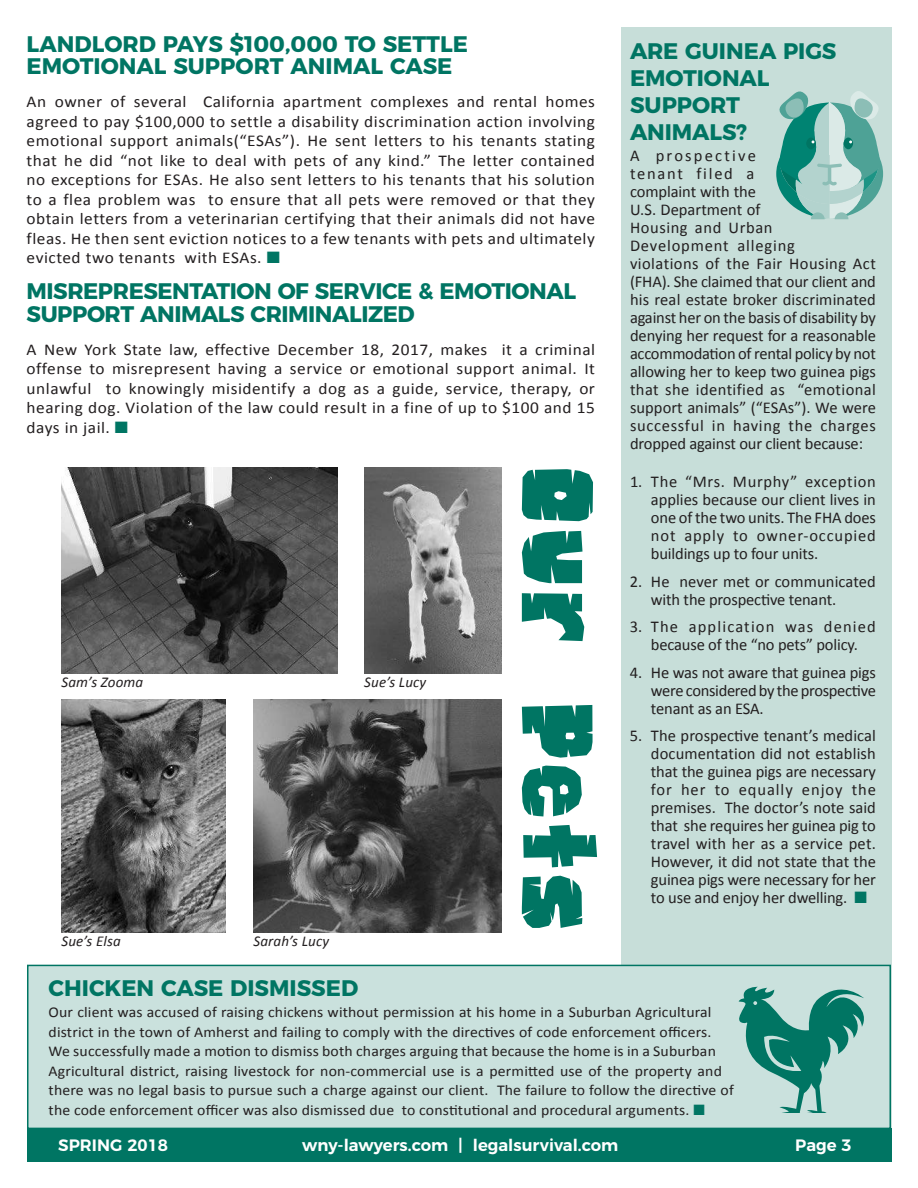
<style>
.page{position:relative;width:918px;height:1188px;background:#fff}
.page>*{position:absolute;margin:0;border:0;box-sizing:border-box;transform-origin:0 0}
.t1{font:74.85px "CUTE ANIMAL";letter-spacing:-.005em;color:#007563}
.t2{font:700 22.5px/27px "Montserrat";letter-spacing:-.01em;color:#007563}
.t3{font:16.5px/18px "Calibri";color:#231f20;text-align:justify}
.t4{font:16.5px/19.5px "Calibri";color:#231f20;text-align:justify;scale:1.05 1}
.t5{font:600 16.5px "Montserrat";color:#fff}
.t6{font:15px/19.5px "Calibri";letter-spacing:.01em;color:#231f20;scale:1.05 1}
.t7{font:italic 15px "Calibri";letter-spacing:.01em;color:#231f20}
.s1{color:#007563}
</style>
<div class="page">
<div style="left:621px;top:27px;width:270px;height:1101px;background:#c7ded9"></div>
<div style="left:27px;top:1128px;width:864px;height:34px;background:#007563"></div>
<div style="left:28px;top:965px;width:862px;height:163px;background:#cae1dd"></div>
<div style="left:27px;top:965px;width:864px;height:164px;border:2px solid #007563"></div>
<svg style="left:739px;top:987px;width:125px;height:125px"></svg>
<svg style="left:776px;top:91px;width:107px;height:128px"></svg>
<img style="left:62px;top:467px;width:275px;height:206px">
<img style="left:253px;top:700px;width:248px;height:232px">
<img style="left:62px;top:700px;width:164px;height:232px">
<img style="left:364px;top:467px;width:137px;height:206px">
<h2 class="t2" style="left:27px;top:33px;width:443px;line-height:22.5px">LANDLORD PAYS $100,000 TO SETTLE<br>EMOTIONAL SUPPORT ANIMAL CASE</h2>
<p class="t4" style="left:27px;top:91px;width:543px">An owner of several California apartment complexes and rental homes agreed to pay $100,000 to settle a disability discrimination action involving emotional support animals(“ESAs”). He sent letters to his tenants stating that he did “not like to deal with pets of any kind.” The letter contained no exceptions for ESAs. He also sent letters to his tenants that his solution to a flea problem was to ensure that all pets were removed or that they obtain letters from a veterinarian certifying that their animals did not have fleas. He then sent eviction notices to a few tenants with pets and ultimately evicted two tenants with ESAs. <span class="s1">■</span></p>
<h2 class="t2" style="left:27px;top:280px;width:551px;line-height:22.5px">MISREPRESENTATION OF SERVICE &amp; EMOTIONAL<br>SUPPORT ANIMALS CRIMINALIZED</h2>
<p class="t4" style="left:27px;top:339px;width:543px">A New York State law, effective December 18, 2017, makes it a criminal offense to misrepresent having a service or emotional support animal. It unlawful to knowingly misidentify a dog as a guide, service, therapy, or hearing dog. Violation of the law could result in a fine of up to $100 and 15 days in jail. <span class="s1">■</span></p>
<p class="t7" style="left:62px;top:673px;width:83px">Sam’s Zooma</p>
<p class="t7" style="left:364px;top:673px;width:64px">Sue’s Lucy</p>
<p class="t7" style="left:62px;top:932px;width:61px">Sue’s Elsa</p>
<p class="t7" style="left:253px;top:932px;width:77px">Sarah’s Lucy</p>
<h1 class="t1" style="left:591px;top:464px;width:470px;rotate:90deg">Our Pets</h1>
<h2 class="t2" style="left:630px;top:38px;width:208px">ARE GUINEA PIGS<br>EMOTIONAL<br>SUPPORT<br>ANIMALS?</h2>
<p class="t3" style="left:630px;top:146px;width:248px;text-align:left">A prospective<br>tenant filed a<br>complaint with the<br>U.S. Department of<br>Housing and Urban<br>Development alleging<br>violations of the Fair Housing Act (FHA). She claimed that our client and his real estate broker discriminated against her on the basis of disability by denying her request for a reasonable accommodaion of rental policy by not allowing her to keep two guinea pigs that she identified as “emotional support animals” (“ESAs”). We were successful in having the charges dropped against our client because:</p>
<p class="t3" style="left:651px;top:472px;width:226px;text-indent:-21px">1. The “Mrs. Murphy” exception applies because our client lives in one of the two units. The FHA does not apply to owner-occupied buildings up to four units.</p>
<p class="t3" style="left:651px;top:571px;width:226px;text-indent:-21px">2. He never met or communicated with the prospecive tenant.</p>
<p class="t3" style="left:630px;top:617px;width:247px;text-align:center">3. The application was denied because of the “no pets” policy.</p>
<p class="t3" style="left:651px;top:662px;width:226px;text-indent:-21px">4. He was not aware that guinea pigs were considered by the prospecive tenant as an ESA.</p>
<p class="t3" style="left:651px;top:726px;width:227px;text-indent:-21px">5. The prospecive tenant’s medical documentation did not establish that the guinea pigs are necessary for her to equally enjoy the premises. The doctor’s note said that she requires her guinea pig to travel with her as a service pet.<br>However, it did not state that the guinea pigs were necessary for her to use and enjoy her dwelling. <span class="s1">■</span></p>
<h2 class="t2" style="left:49px;top:975px;width:311px">CHICKEN CASE DISMISSED</h2>
<p class="t6" style="left:49px;top:1002px;width:654px">Our client was accused of raising chickens without permission at his home in a Suburban Agricultural district in the town of Amherst and failing to comply with the direcives of code enforcement oicers.<br>We successfully made a moion to dismiss both charges arguing that because the home is in a Suburban Agricultural district, raising livestock for non-commercial use is a permited use of the property and there was no legal basis to pursue such a charge against our client. The failure to follow the direcive of the code enforcement oicer was also dismissed due to consituional and procedural arguments. <span class="s1">■</span></p>
<p class="t5" style="left:58px;top:1138px;width:111px">SPRING 2018</p>
<p class="t5" style="left:302px;top:1138px;width:318px">wny-lawyers.com | legalsurvival.com</p>
<p class="t5" style="left:795px;top:1138px;width:58px">Page 3</p>
</div>
